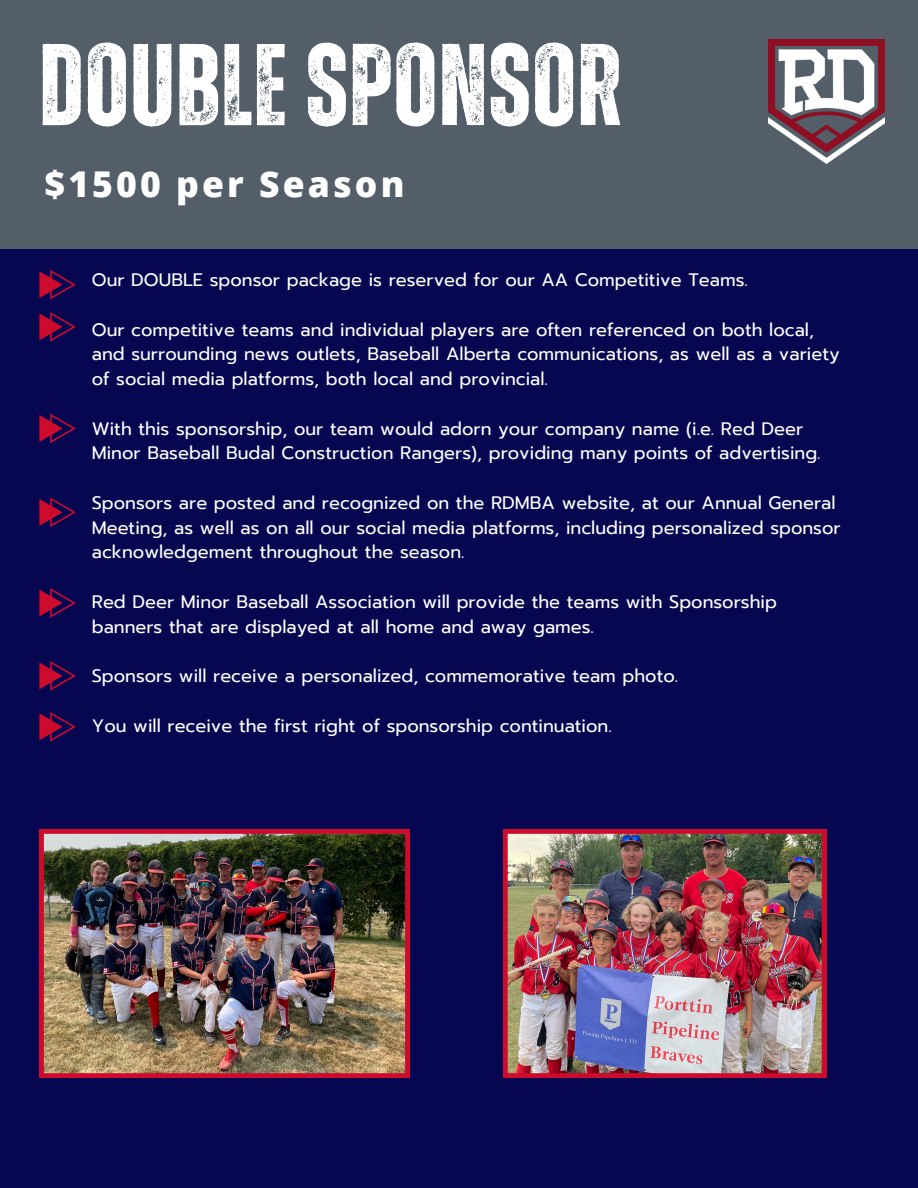
<style>
.page{position:relative;width:918px;height:1188px;background:#060651}
.page>*{position:absolute;margin:0;border:0;box-sizing:border-box;transform-origin:0 0}
.t1{font:700 116.1px "Zuume Rough";letter-spacing:.01em;color:#fff}
.t2{font:800 35.55px "Open Sans";letter-spacing:.085em;color:#fff}
.t3{font:18px/24.8px "Prompt";color:#fff}
</style>
<div class="page">
<div style="left:0;top:0;width:918px;height:249px;background:#535e69"></div>
<img style="left:503px;top:829px;width:323px;height:249px">
<img style="left:39px;top:829px;width:371px;height:249px">
<svg style="left:39px;top:270px;width:36px;height:29px"></svg>
<svg style="left:39px;top:312px;width:36px;height:29px"></svg>
<svg style="left:39px;top:414px;width:36px;height:29px"></svg>
<svg style="left:39px;top:498px;width:36px;height:29px"></svg>
<svg style="left:39px;top:588px;width:36px;height:29px"></svg>
<svg style="left:39px;top:661px;width:36px;height:29px"></svg>
<svg style="left:39px;top:712px;width:36px;height:29px"></svg>
<img style="left:769px;top:39px;width:115px;height:124px">
<p class="t1" style="left:39px;top:32px;width:583px">DOUBLESPONSOR</p>
<p class="t2" style="left:45px;top:159px;width:361px">$1500 per Season</p>
<h1 class="t3" style="left:92px;top:268px;width:658px">Our DOUBLE sponsor package is reserved for our AA Competitive Teams.</h1>
<h2 class="t3" style="left:92px;top:317px;width:749px">Our competitive teams and individual players are often referenced on both local, and surrounding news outlets, Baseball Alberta communications, as well as a variety of social media platforms, both local and provincial.</h2>
<p class="t3" style="left:92px;top:416px;width:730px">With this sponsorship, our team would adorn your company name (i.e. Red Deer<br>Minor Baseball Budal Construction Rangers), providing many points of advertising.</p>
<p class="t3" style="left:92px;top:490px;width:750px">Sponsors are posted and recognized on the RDMBA website, at our Annual General<br>Meeting, as well as on all our social media platforms, including personalized sponsor acknowledgement throughout the season.</p>
<p class="t3" style="left:92px;top:589px;width:687px">Red Deer Minor Baseball Association will provide the teams with Sponsorship banners that are displayed at all home and away games.</p>
<p class="t3" style="left:92px;top:664px;width:588px">Sponsors will receive a personalized, commemorative team photo.</p>
<p class="t3" style="left:92px;top:713px;width:521px">You will receive the first right of sponsorship continuation.</p>
</div>
